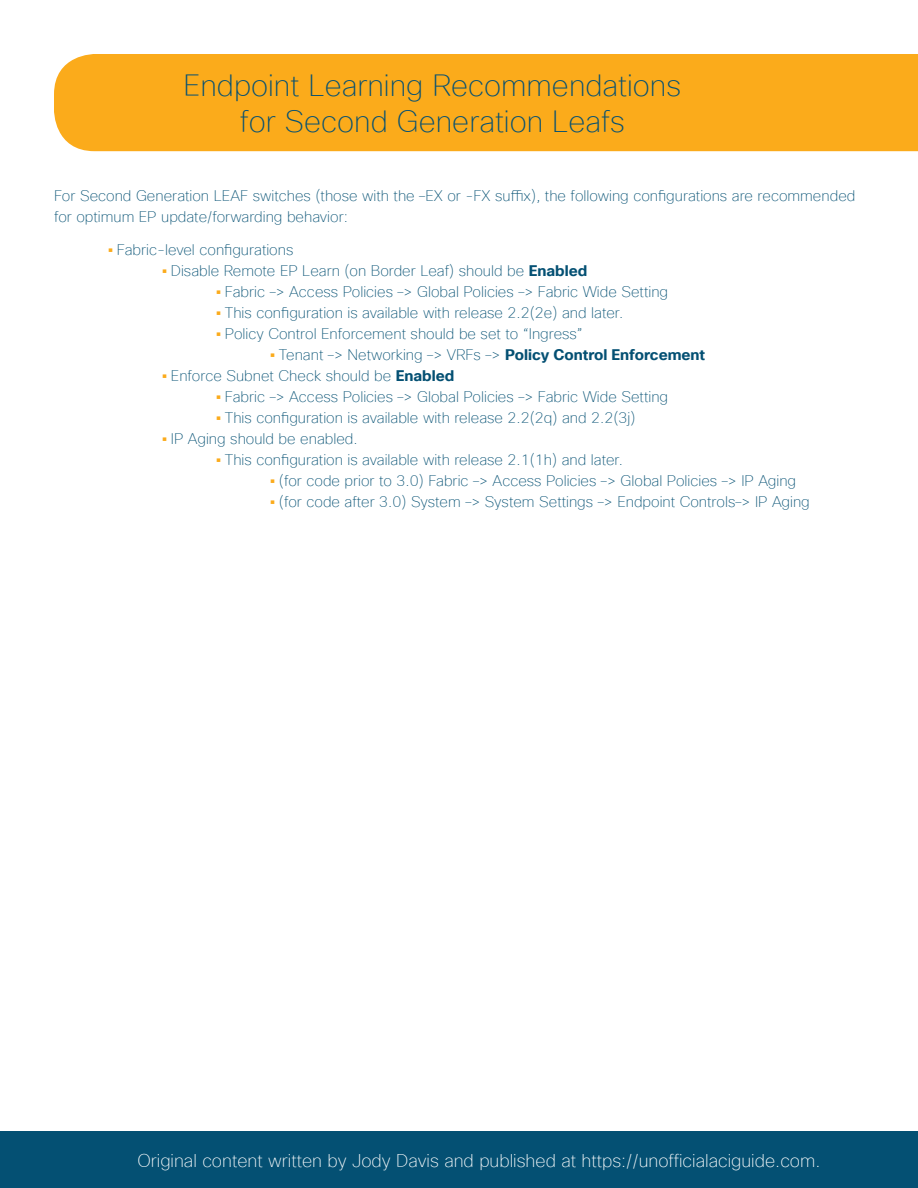
<style>
.page{position:relative;width:918px;height:1188px;background:#fff}
.page>*{position:absolute;margin:0;border:0;box-sizing:border-box;transform-origin:0 0}
.t1{font:100 30px/36px "Cisco Sans TT";color:#045073;text-align:center}
.t2{font:100 18px "Cisco Sans TT";color:#fff}
.t3{font:100 15px/21px "Cisco Sans TT";color:#045073}
.s1{font-weight:700;color:#fbab1b}
.s2{font-weight:700}
</style>
<div class="page">
<div style="left:54px;top:54px;width:864px;height:97px;background:#fbab1b"></div>
<div style="left:0;top:1131px;width:918px;height:57px;background:#045073"></div>
<h1 class="t1" style="left:184px;top:69px;width:499px">Endpoint Learning Recommendations for Second Generation Leafs</h1>
<p class="t3" style="left:54px;top:186px;width:803px">For Second Generation LEAF switches (those with the –EX or -FX suffix), the following configurations are recommended for optimum EP update/forwarding behavior:</p>
<p class="t3" style="left:108px;top:240px;width:187px"><span class="s1">•</span> Fabric-level configurations</p>
<p class="t3" style="left:162px;top:261px;width:427px"><span class="s1">•</span> Disable Remote EP Learn (on Border Leaf) should be <span class="s2">Enabled</span></p>
<p class="t3" style="left:216px;top:282px;width:454px"><span class="s1">•</span> Fabric –&gt; Access Policies –&gt; Global Policies –&gt; Fabric Wide Setting</p>
<p class="t3" style="left:216px;top:303px;width:409px"><span class="s1">•</span> This configuration is available with release 2.2(2e) and later.</p>
<p class="t3" style="left:216px;top:324px;width:368px"><span class="s1">•</span> Policy Control Enforcement should be set to “Ingress”</p>
<p class="t3" style="left:270px;top:345px;width:437px"><span class="s1">•</span> Tenant –&gt; Networking –&gt; VRFs –&gt; <span class="s2">Policy Control Enforcement</span></p>
<p class="t3" style="left:162px;top:366px;width:294px"><span class="s1">•</span> Enforce Subnet Check should be <span class="s2">Enabled</span></p>
<p class="t3" style="left:216px;top:387px;width:454px"><span class="s1">•</span> Fabric –&gt; Access Policies –&gt; Global Policies –&gt; Fabric Wide Setting</p>
<p class="t3" style="left:216px;top:408px;width:421px"><span class="s1">•</span> This configuration is available with release 2.2(2q) and 2.2(3j)</p>
<p class="t3" style="left:162px;top:429px;width:197px"><span class="s1">•</span> IP Aging should be enabled.</p>
<p class="t3" style="left:216px;top:450px;width:408px"><span class="s1">•</span> This configuration is available with release 2.1(1h) and later.</p>
<p class="t3" style="left:270px;top:471px;width:528px"><span class="s1">•</span> (for code prior to 3.0) Fabric –&gt; Access Policies –&gt; Global Policies –&gt; IP Aging</p>
<p class="t3" style="left:270px;top:492px;width:541px"><span class="s1">•</span> (for code after 3.0) System –&gt; System Settings –&gt; Endpoint Controls–&gt; IP Aging</p>
<p class="t2" style="left:137px;top:1149px;width:685px">Original content written by Jody Davis and published at https://unofficialaciguide.com.</p>
</div>
